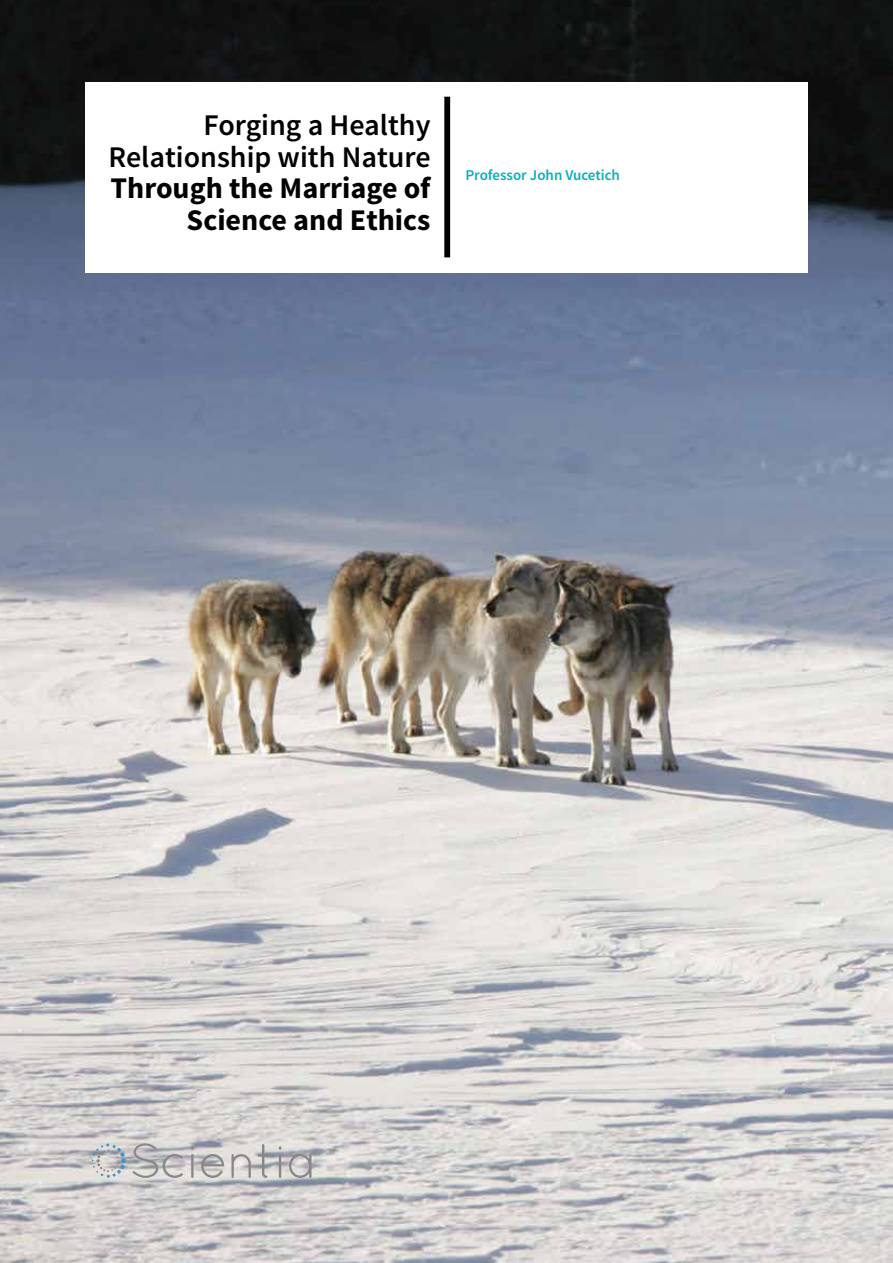
<style>
.page{position:relative;width:893px;height:1263px;background:#fff}
.page>*{position:absolute;margin:0;border:0;box-sizing:border-box;transform-origin:0 0}
.t1{font:600 30px/31.5px "Source Sans Pro";color:#000;text-align:right}
.t2{font:700 30px/31.5px "Source Sans Pro";color:#000;text-align:right}
.t3{font:600 15px "Source Sans Pro";color:#06aebb}
</style>
<div class="page">
<img style="left:0;top:0;width:893px;height:1263px">
<div style="left:85px;top:82px;width:723px;height:190px;background:#fff"></div>
<div style="left:444px;top:97px;width:6px;height:160px;border:2px solid #000"></div>
<svg style="left:92px;top:1143px;width:34px;height:35px"></svg>
<svg style="left:132px;top:1143px;width:51px;height:35px;background:#bebdbe"></svg>
<svg style="left:191px;top:1146px;width:3px;height:4px"></svg>
<hr style="left:191px;top:1154px;width:3px;height:24px;background:#87878a">
<svg style="left:201px;top:1154px;width:23px;height:24px"></svg>
<svg style="left:231px;top:1154px;width:20px;height:24px"></svg>
<svg style="left:258px;top:1144px;width:11px;height:34px"></svg>
<hr style="left:279px;top:1154px;width:2px;height:24px;background:#87878a">
<svg style="left:289px;top:1154px;width:22px;height:24px"></svg>
<p class="t1" style="left:108px;top:110px;width:324px">Forging a Healthy<br>Relationship with Nature</p>
<p class="t2" style="left:111px;top:174px;width:321px">Through the Marriage of<br>Science and Ethics</p>
<p class="t3" style="left:465px;top:166px;width:156px">Professor John Vucetich</p>
</div>
